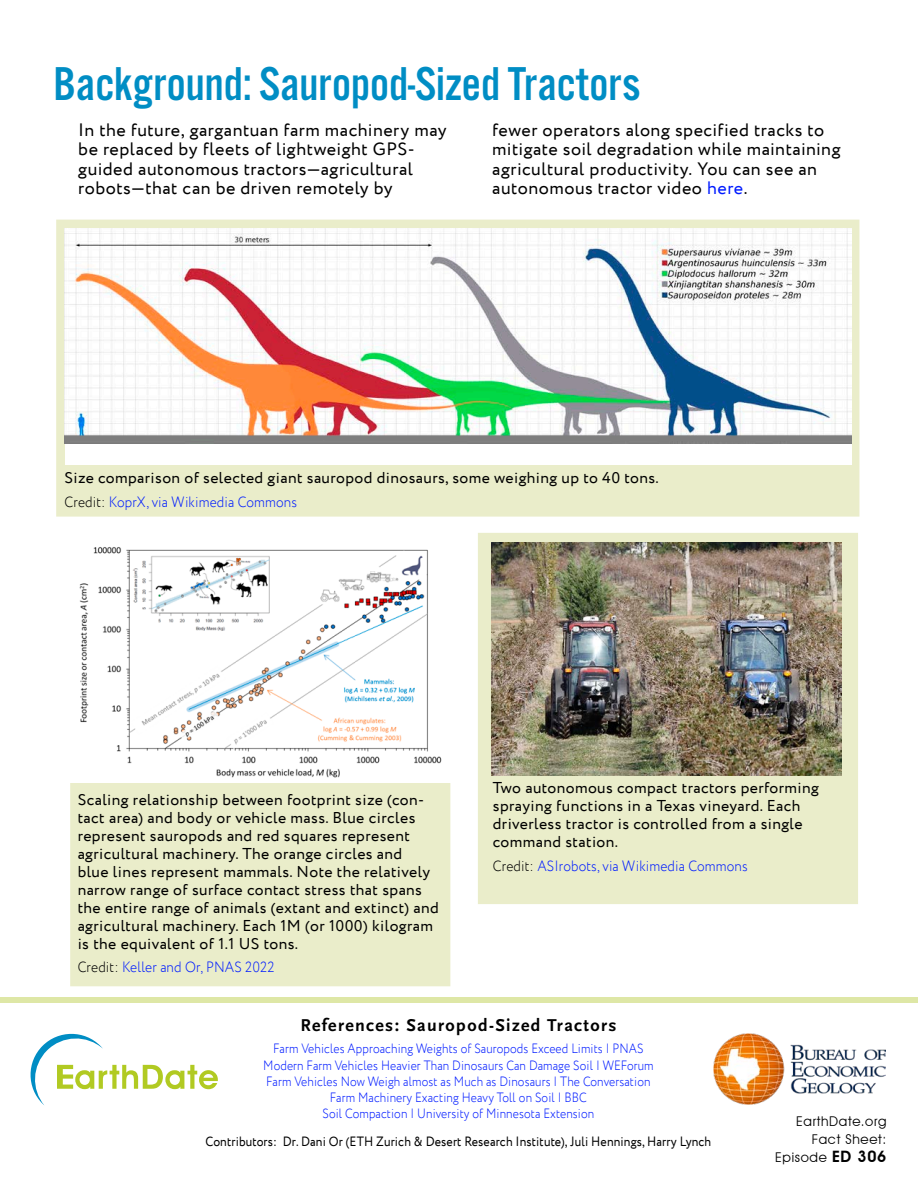
<style>
.page{position:relative;width:918px;height:1188px;background:#fff}
.page>*{position:absolute;margin:0;border:0;box-sizing:border-box;transform-origin:0 0}
.t1{font:49.35px "Alternate Got No 3 D";color:#008dc4}
.t2{font:18px/19.4px "Circe";letter-spacing:.025em;color:#000}
.t3{font:700 18px "Scala Sans Pro";letter-spacing:.075em;color:#000}
.t4{font:15.75px/18px "Circe";letter-spacing:.025em;color:#000}
.t5{font:300 15px "Circe";letter-spacing:.01em;color:#001bff;scale:.9 1}
.t6{font:300 13.5px/16.2px "Circe";letter-spacing:.01em;color:#001bff;text-align:center;scale:.87 1}
.t7{font:13.5px "Circe";letter-spacing:.01em;color:#000;scale:.9 1}
.t8{font:13.5px/18px "Avant Garde IT Cby BT";letter-spacing:.05em;color:#000;text-align:right}
.s1{color:#001bff}
.s2{color:#000}
.s3{font-weight:600;font-size:15.75px}
</style>
<div class="page">
<div style="left:70px;top:783px;width:381px;height:204px;background:#eaedca"></div>
<img style="left:79px;top:547px;width:363px;height:231px">
<div style="left:478px;top:533px;width:380px;height:371px;background:#eaedca"></div>
<img style="left:492px;top:543px;width:349px;height:233px">
<img style="left:713px;top:1034px;width:173px;height:71px">
<svg style="left:30px;top:1033px;width:188px;height:72px"></svg>
<div style="left:56px;top:219px;width:804px;height:298px;background:#eaedca"></div>
<div style="left:65px;top:228px;width:787px;height:237px;background:#fff"></div>
<img style="left:65px;top:228px;width:787px;height:216px">
<div style="left:0;top:998px;width:918px;height:5px;background:#dee7a6"></div>
<h1 class="t1" style="left:53px;top:58px;width:588px">Background: Sauropod-Sized Tractors</h1>
<p class="t2" style="left:78px;top:121px;width:370px">In the future, gargantuan farm machinery may be replaced by fleets of lightweight GPS&shy;guided autonomous tractors—agricultural robots—that can be driven remotely by</p>
<p class="t2" style="left:492px;top:121px;width:350px">fewer operators along specified tracks to mitigate soil degradation while maintaining agricultural productivity. You can see an autonomous tractor video <span class="s1">here</span>.</p>
<p class="t4" style="left:64px;top:469px;width:596px">Size comparison of selected giant sauropod dinosaurs, some weighing up to 40 tons.</p>
<p class="t5" style="left:64px;top:492px;width:260px"><span class="s2">Credit:</span> KoprX, via Wikimedia Commons</p>
<p class="t4" style="left:78px;top:791px;width:363px">Scaling relationship between footprint size (con&shy;tact area) and body or vehicle mass. Blue circles represent sauropods and red squares represent agricultural machinery. The orange circles and<br>blue lines represent mammals. Note the relatively narrow range of surface contact stress that spans the entire range of animals (extant and extinct) and agricultural machinery. Each 1M (or 1000) kilogram is the equivalent of 1.1 US tons.</p>
<p class="t5" style="left:78px;top:957px;width:220px"><span class="s2">Credit:</span> Keller and Or, PNAS 2022</p>
<p class="t4" style="left:493px;top:779px;width:328px">Two autonomous compact tractors performing spraying functions in a Texas vineyard. Each driverless tractor is controlled from a single command station.</p>
<p class="t5" style="left:493px;top:856px;width:285px"><span class="s2">Credit:</span> ASIrobots, via Wikimedia Commons</p>
<p class="t3" style="left:300px;top:1014px;width:318px">References: Sauropod-Sized Tractors</p>
<p class="t6" style="left:263px;top:1041px;width:450px">Farm Vehicles Approaching Weights of Sauropods Exceed Limits | PNAS Modern Farm Vehicles Heavier Than Dinosaurs Can Damage Soil | WEForum Farm Vehicles Now Weigh almost as Much as Dinosaurs | The Conversation Farm Machinery Exacting Heavy Toll on Soil | BBC<br>Soil Compaction | University of Minnesota Extension</p>
<p class="t7" style="left:206px;top:1132px;width:563px">Contributors: Dr. Dani Or (ETH Zurich &amp; Desert Research Institute), Juli Hennings, Harry Lynch</p>
<p class="t8" style="left:775px;top:1113px;width:113px">EarthDate.org<br>Fact Sheet:<br>Episode <span class="s3">ED 306</span></p>
</div>
